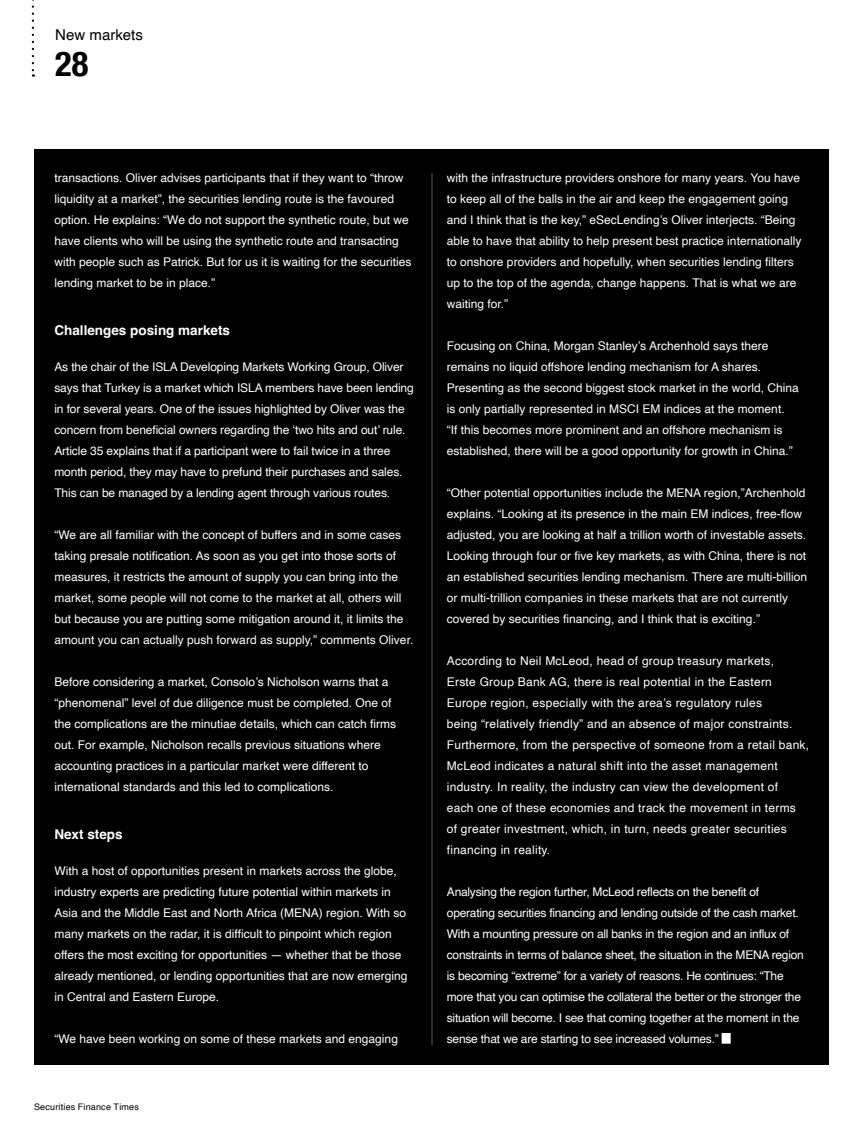
<style>
.page{position:relative;width:864px;height:1136px;background:#fff}
.page>*{position:absolute;margin:0;border:0;box-sizing:border-box;transform-origin:0 0}
.t1{font:700 condensed 34.5px "Helvetica Neue";color:#020203}
.t2{font:15px "Helvetica";color:#000}
.t3{font:700 13.5px "Helvetica";color:#fff}
.t4{font:12px/21px "Helvetica";color:#fff}
.t5{font:12px/21px "Helvetica";letter-spacing:.02em;color:#fff}
.t6{font:12px/21px "Helvetica";letter-spacing:-.02em;color:#fff}
.t7{font:9px "Helvetica";letter-spacing:.02em;color:#020203}
</style>
<div class="page">
<div style="left:34px;top:149px;width:794px;height:915px;background:#010000"></div>
<svg style="left:32px;top:0;width:2px;height:77px"></svg>
<hr style="left:431px;top:173px;width:1px;height:872px;background:#5d514d">
<p class="t2" style="left:55px;top:23px;width:89px">New markets</p>
<h1 class="t1" style="left:55px;top:35px;width:35px">28</h1>
<p class="t4" style="left:54px;top:167px;width:358px">transactions. Oliver advises participants that if they want to “throw liquidity at a market”, the securities lending route is the favoured option. He explains: “We do not support the synthetic route, but we have clients who will be using the synthetic route and transacting with people such as Patrick. But for us it is waiting for the securities lending market to be in place.”</p>
<p class="t3" style="left:54px;top:322px;width:177px">Challenges posing markets</p>
<p class="t4" style="left:54px;top:356px;width:361px">As the chair of the ISLA Developing Markets Working Group, Oliver says that Turkey is a market which ISLA members have been lending in for several years. One of the issues highlighted by Oliver was the concern from beneficial owners regarding the ‘two hits and out’ rule.<br>Article 35 explains that if a participant were to fail twice in a three month period, they may have to prefund their purchases and sales.<br>This can be managed by a lending agent through various routes.</p>
<p class="t4" style="left:54px;top:524px;width:360px">“We are all familiar with the concept of buffers and in some cases taking presale notification. As soon as you get into those sorts of measures, it restricts the amount of supply you can bring into the market, some people will not come to the market at all, others will but because you are putting some mitigation around it, it limits the amount you can actually push forward as supply,” comments Oliver.</p>
<p class="t4" style="left:54px;top:671px;width:343px">Before considering a market, Consolo’s Nicholson warns that a “phenomenal” level of due diligence must be completed. One of the complications are the minutiae details, which can catch firms out. For example, Nicholson recalls previous situations where accounting practices in a particular market were different to international standards and this led to complications.</p>
<p class="t3" style="left:54px;top:826px;width:70px">Next steps</p>
<p class="t4" style="left:54px;top:860px;width:354px">With a host of opportunities present in markets across the globe, industry experts are predicting future potential within markets in Asia and the Middle East and North Africa (MENA) region. With so many markets on the radar, it is difficult to pinpoint which region offers the most exciting for opportunities — whether that be those already mentioned, or lending opportunities that are now emerging in Central and Eastern Europe.</p>
<p class="t4" style="left:54px;top:1028px;width:345px">“We have been working on some of these markets and engaging</p>
<p class="t7" style="left:34px;top:1099px;width:106px">Securities Finance Times</p>
<p class="t4" style="left:446px;top:167px;width:356px">with the infrastructure providers onshore for many years. You have to keep all of the balls in the air and keep the engagement going and I think that is the key,” eSecLending’s Oliver interjects. “Being able to have that ability to help present best practice internationally to onshore providers and hopefully, when securities lending filters up to the top of the agenda, change happens. That is what we are waiting for.”</p>
<p class="t4" style="left:446px;top:335px;width:353px">Focusing on China, Morgan Stanley’s Archenhold says there remains no liquid offshore lending mechanism for A shares.<br>Presenting as the second biggest stock market in the world, China is only partially represented in MSCI EM indices at the moment.<br>“If this becomes more prominent and an offshore mechanism is established, there will be a good opportunity for growth in China.”</p>
<p class="t4" style="left:446px;top:482px;width:361px">“Other potential opportunities include the MENA region,”Archenhold explains. “Looking at its presence in the main EM indices, free-flow adjusted, you are looking at half a trillion worth of investable assets.<br>Looking through four or five key markets, as with China, there is not an established securities lending mechanism. There are multi-billion or multi-trillion companies in these markets that are not currently covered by securities financing, and I think that is exciting.”</p>
<p class="t5" style="left:446px;top:650px;width:363px">According to Neil McLeod, head of group treasury markets,<br>Erste Group Bank AG, there is real potential in the Eastern Europe region, especially with the area’s regulatory rules<br>being “relatively friendly” and an absence of major constraints.<br>Furthermore, from the perspective of someone from a retail bank, McLeod indicates a natural shift into the asset management industry. In reality, the industry can view the development of<br>each one of these economies and track the movement in terms of greater investment, which, in turn, needs greater securities financing in reality.</p>
<p class="t6" style="left:446px;top:881px;width:358px">Analysing the region further, McLeod reflects on the benefit of operating securities financing and lending outside of the cash market.<br>With a mounting pressure on all banks in the region and an influx of constraints in terms of balance sheet, the situation in the MENA region is becoming “extreme” for a variety of reasons. He continues: “The more that you can optimise the collateral the better or the stronger the situation will become. I see that coming together at the moment in the sense that we are starting to see increased volumes.” <sup>█</sup></p>
</div>
